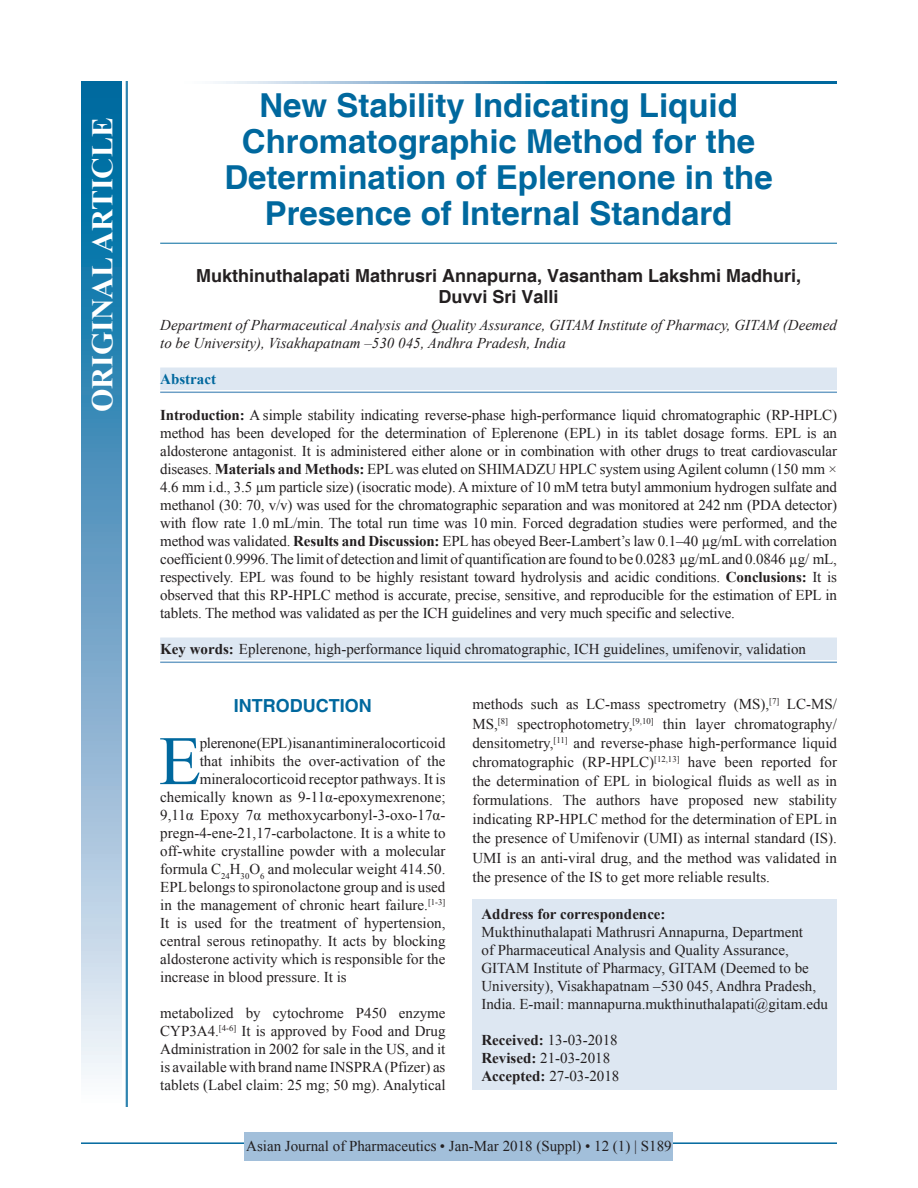
<style>
.page{position:relative;width:918px;height:1188px;background:#fff}
.page>*{position:absolute;margin:0;border:0;box-sizing:border-box;transform-origin:0 0}
.DROP_CAP_TX{font:69.3px "Times New Roman";color:#00689e}
.AT{font:700 33px/36px "Helvetica";color:#00689e;text-align:center}
.AH{font:700 30px "Times New Roman";color:#fff}
.AU{font:700 18px/21px "Helvetica";color:#231f20;text-align:center}
.t1{font:700 18px "Helvetica";color:#00689e}
.ABS_1{font:15px/18px "Times New Roman";letter-spacing:-.01em;color:#231f20;text-align:justify}
.TX{font:15px/19.2px "Times New Roman";color:#231f20;text-align:justify}
.DROP_CAP_TX-2{font:15px "Times New Roman";color:#231f20}
.ADD{font:15px/18px "Times New Roman";color:#231f20}
.AFF{font:italic 15px/18px "Times New Roman";color:#231f20}
.KWD_1_L{font:15px "Times New Roman";color:#231f20}
.RF{font:15px "Times New Roman";color:#231f20}
.HIS{font:15px/18px "Times New Roman";color:#231f20}
.ABS{font:700 15px "Times New Roman";color:#00689e}
.s1{font-weight:700}
</style>
<div class="page">
<hr style="left:81px;top:1142px;width:756px;height:2px;background:#00689e">
<div style="left:245px;top:1132px;width:428px;height:28px;background:#a2bfda"></div>
<hr style="left:160px;top:243px;width:677px;height:1px;background:#00689e">
<div style="left:160px;top:368px;width:677px;height:22px;background:#dde7f2"></div>
<hr style="left:160px;top:392px;width:677px;height:1px;background:#6d9fc6">
<div style="left:160px;top:638px;width:677px;height:22px;background:#dde7f2"></div>
<hr style="left:160px;top:662px;width:677px;height:1px;background:#6d9fc6">
<div style="left:472px;top:900px;width:365px;height:190px;background:#dde7f2"></div>
<svg style="left:215px;top:81px;width:622px;height:3px;background:#4d94bc"></svg>
<div style="left:81px;top:81px;width:41px;height:1026px;background:linear-gradient(to bottom,#005e9a,#f6f0f9)"></div>
<hr style="left:127px;top:81px;width:1px;height:1026px;background:#00689e">
<hr style="left:126px;top:81px;width:1px;height:1026px;background:#00689e">
<p class="AH" style="left:81px;top:412px;width:296px;rotate:-90deg">ORIGINAL ARTICLE</p>
<p class="AT" style="left:224px;top:89px;width:550px">New Stability Indicating Liquid<br>Chromatographic Method for the<br>Determination of Eplerenone in the<br>Presence of Internal Standard</p>
<p class="AU" style="left:196px;top:266px;width:607px">Mukthinuthalapati Mathrusri Annapurna, Vasantham Lakshmi Madhuri,<br>Duvvi Sri Valli</p>
<p class="AFF" style="left:160px;top:316px;width:678px">Department of Pharmaceutical Analysis and Quality Assurance, GITAM Institute of Pharmacy, GITAM (Deemed to be University), Visakhapatnam –530 045, Andhra Pradesh, India</p>
<p class="ABS" style="left:160px;top:368px;width:57px">Abstract</p>
<p class="ABS_1" style="left:160px;top:406px;width:678px"><span class="s1">Introduction:</span> A simple stability indicating reverse-phase high-performance liquid chromatographic (RP-HPLC) method has been developed for the determination of Eplerenone (EPL) in its tablet dosage forms. EPL is an aldosterone antagonist. It is administered either alone or in combination with other drugs to treat cardiovascular diseases. <span class="s1">Materials and Methods:</span> EPL was eluted on SHIMADZU HPLC system using Agilent column (150 mm × 4.6 mm i.d., 3.5 µm particle size) (isocratic mode). A mixture of 10 mM tetra butyl ammonium hydrogen sulfate and methanol (30: 70, v/v) was used for the chromatographic separation and was monitored at 242 nm (PDA detector) with flow rate 1.0 mL/min. The total run time was 10 min. Forced degradation studies were performed, and the method was validated. <span class="s1">Results and Discussion:</span> EPL has obeyed Beer-Lambert’s law 0.1–40 µg/mL with correlation coefficient 0.9996. The limit of detection and limit of quantification are found to be 0.0283 µg/mL and 0.0846 µg/ mL, respectively. EPL was found to be highly resistant toward hydrolysis and acidic conditions. <span class="s1">Conclusions:</span> It is observed that this RP-HPLC method is accurate, precise, sensitive, and reproducible for the estimation of EPL in tablets. The method was validated as per the ICH guidelines and very much specific and selective.</p>
<p class="KWD_1_L" style="left:160px;top:638px;width:647px"><span class="s1">Key words:</span> Eplerenone, high-performance liquid chromatographic, ICH guidelines, umifenovir, validation</p>
<h1 class="t1" style="left:234px;top:695px;width:139px">INTRODUCTION</h1>
<p class="DROP_CAP_TX" style="left:159px;top:712px;width:44px">E</p>
<p class="DROP_CAP_TX-2" style="left:200px;top:733px;width:247px">plerenone (EPL) is an antimineralocorticoid</p>
<p class="DROP_CAP_TX-2" style="left:200px;top:751px;width:247px">that inhibits the over-activation of the</p>
<p class="DROP_CAP_TX-2" style="left:200px;top:769px;width:247px">mineralocorticoid receptor pathways. It is</p>
<p class="DROP_CAP_TX-2" style="left:160px;top:787px;width:287px">chemically known as 9-11α-epoxymexrenone;</p>
<p class="DROP_CAP_TX-2" style="left:160px;top:805px;width:287px">9,11α Epoxy 7α methoxycarbonyl-3-oxo-17α-</p>
<p class="DROP_CAP_TX-2" style="left:160px;top:823px;width:287px">pregn-4-ene-21,17-carbolactone. It is a white to</p>
<p class="DROP_CAP_TX-2" style="left:160px;top:841px;width:287px">off-white crystalline powder with a molecular</p>
<p class="DROP_CAP_TX-2" style="left:160px;top:859px;width:287px">formula C<sub>24</sub>H<sub>30</sub>O<sub>6</sub> and molecular weight 414.50.</p>
<p class="DROP_CAP_TX-2" style="left:160px;top:877px;width:287px">EPL belongs to spironolactone group and is used</p>
<p class="DROP_CAP_TX-2" style="left:160px;top:895px;width:287px">in the management of chronic heart failure.<sup>[1-3]</sup></p>
<p class="DROP_CAP_TX-2" style="left:160px;top:913px;width:287px">It is used for the treatment of hypertension,</p>
<p class="DROP_CAP_TX-2" style="left:160px;top:931px;width:287px">central serous retinopathy. It acts by blocking</p>
<p class="DROP_CAP_TX-2" style="left:160px;top:949px;width:287px">aldosterone activity which is responsible for the</p>
<p class="DROP_CAP_TX-2" style="left:160px;top:967px;width:188px">increase in blood pressure. It is</p>
<p class="TX" style="left:160px;top:1004px;width:287px;line-height:18px">metabolized by cytochrome P450 enzyme CYP3A4.<sup>[4-6]</sup> It is approved by Food and Drug Administration in 2002 for sale in the US, and it is available with brand name INSPRA (Pfizer) as tablets (Label claim: 25 mg; 50 mg). Analytical</p>
<p class="TX" style="left:472px;top:694px;width:366px">methods such as LC-mass spectrometry (MS),<sup>[7]</sup> LC-MS/ MS,<sup>[8]</sup> spectrophotometry,<sup>[9,10]</sup> thin layer chromatography/ densitometry,<sup>[11]</sup> and reverse-phase high-performance liquid chromatographic (RP-HPLC)<sup>[12,13]</sup> have been reported for the determination of EPL in biological fluids as well as in formulations. The authors have proposed new stability indicating RP-HPLC method for the determination of EPL in the presence of Umifenovir (UMI) as internal standard (IS).<br>UMI is an anti-viral drug, and the method was validated in the presence of the IS to get more reliable results.</p>
<p class="ADD" style="left:482px;top:905px;width:348px"><span class="s1">Address for correspondence:<br></span>Mukthinuthalapati Mathrusri Annapurna, Department<br>of Pharmaceutical Analysis and Quality Assurance, GITAM Institute of Pharmacy, GITAM (Deemed to be University), Visakhapatnam –530 045, Andhra Pradesh, India. E-mail: mannapurna.mukthinuthalapati@gitam.edu</p>
<p class="HIS" style="left:482px;top:1031px;width:139px"><span class="s1">Received:</span> 13-03-2018<br><span class="s1">Revised:</span> 21-03-2018<br><span class="s1">Accepted:</span> 27-03-2018</p>
<p class="RF" style="left:246px;top:1136px;width:427px">Asian Journal of Pharmaceutics • Jan-Mar 2018 (Suppl) • 12 (1) | S189</p>
</div>
